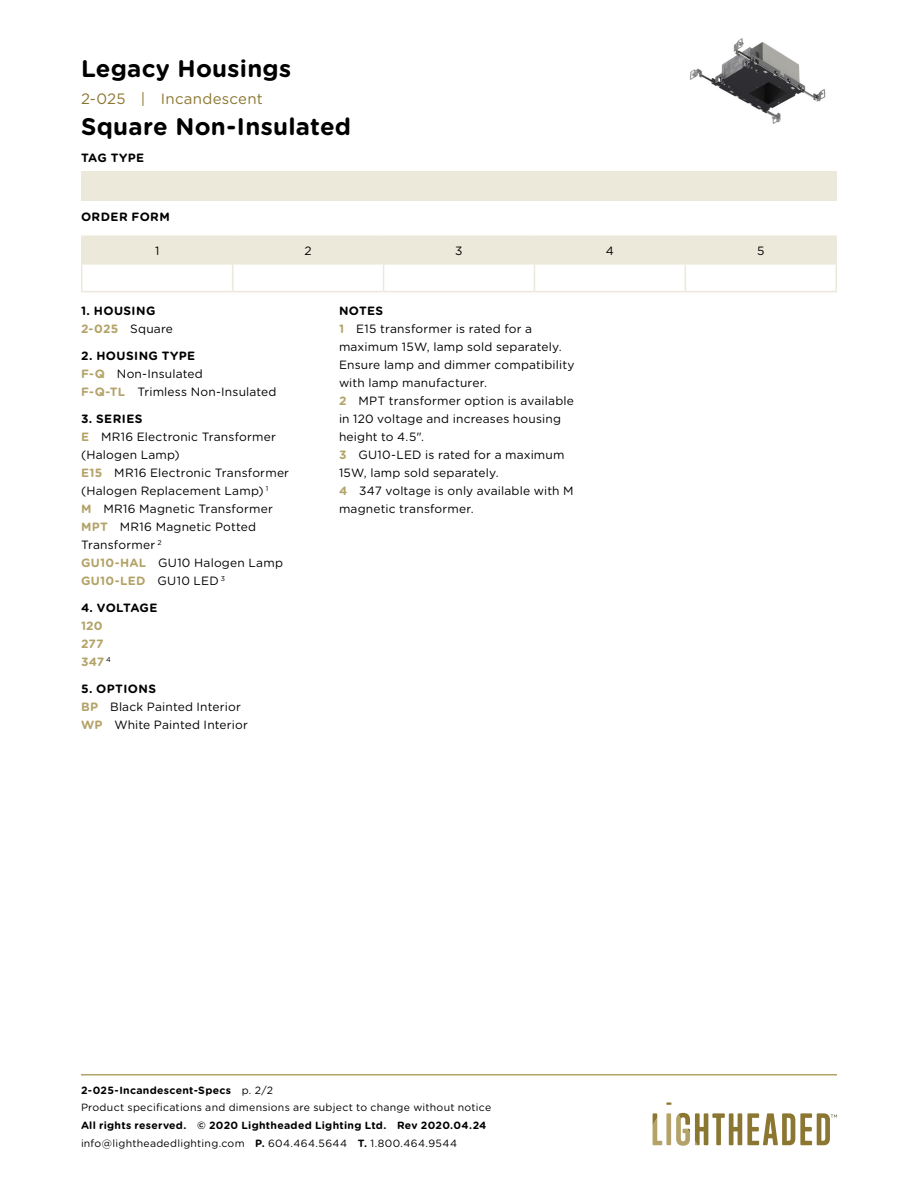
<style>
.page{position:relative;width:918px;height:1188px;background:#fff}
.page>*{position:absolute;margin:0;border:0;box-sizing:border-box;transform-origin:0 0}
.t1{font:700 24px "Gotham Rounded";letter-spacing:.01em;color:#000}
.t2{font:15px "Gotham Rounded";letter-spacing:.02em;color:#8c7732}
.t3{font:12px/18px "Gotham Rounded";letter-spacing:.015em;color:#000}
.t4{font:700 12px/18px "Gotham Rounded";letter-spacing:.035em;color:#000}
.t5{font:700 12px/18px "Gotham Rounded";letter-spacing:.015em;color:#b3a369}
.t6{font:700 12px "Gotham Rounded";letter-spacing:.005em;color:#000}
.t7{font:700 10.5px/18px "Gotham Rounded";letter-spacing:.025em;color:#000}
.t8{font:10.5px/18px "Gotham Rounded";letter-spacing:.025em;color:#000}
.s1{color:#b3a369}
.s2{font-weight:400}
.s3{font-weight:700}
.s4{font-weight:700;color:#b3a369}
</style>
<div class="page">
<hr style="left:81px;top:1074px;width:756px;height:2px;background:#b3a369">
<div style="left:666px;top:1113px;width:5px;height:32px;background:#b3a369"></div>
<svg style="left:653px;top:1113px;width:9px;height:32px"></svg>
<svg style="left:676px;top:1113px;width:161px;height:33px"></svg>
<svg style="left:666px;top:1102px;width:5px;height:3px"></svg>
<div style="left:81px;top:171px;width:756px;height:30px;background:#ece8da"></div>
<svg style="left:81px;top:236px;width:756px;height:55px"></svg>
<hr style="left:81px;top:291px;width:152px;height:1px;background:#ece8da">
<hr style="left:233px;top:291px;width:151px;height:1px;background:#ece8da">
<hr style="left:384px;top:291px;width:150px;height:1px;background:#ece8da">
<hr style="left:534px;top:291px;width:151px;height:1px;background:#ece8da">
<hr style="left:685px;top:291px;width:152px;height:1px;background:#ece8da">
<img style="left:689px;top:38px;width:137px;height:86px">
<h1 class="t1" style="left:81px;top:50px;width:212px">Legacy Housings</h1>
<p class="t2" style="left:81px;top:88px;width:183px">2-025 | Incandescent</p>
<h1 class="t1" style="left:81px;top:109px;width:272px">Square Non-Insulated</h1>
<p class="t4" style="left:81px;top:148px;width:65px">TAG TYPE</p>
<p class="t4" style="left:81px;top:207px;width:90px">ORDER FORM</p>
<p class="t3" style="left:155px;top:241px;width:6px">1</p>
<p class="t3" style="left:305px;top:241px;width:9px">2</p>
<p class="t3" style="left:455px;top:241px;width:9px">3</p>
<p class="t3" style="left:606px;top:241px;width:10px">4</p>
<p class="t3" style="left:757px;top:241px;width:9px">5</p>
<p class="t4" style="left:81px;top:301px;width:94px">1. HOUSING<br><span class="s1">2-025</span> <span class="s2">Square</span></p>
<p class="t3" style="left:81px;top:346px;width:197px"><span class="s3">2. HOUSING TYPE<br></span><span class="s4">F-Q</span> Non-Insulated<br><span class="s4">F-Q-TL</span> Trimless Non-Insulated</p>
<p class="t3" style="left:81px;top:409px;width:210px"><span class="s3">3. SERIES<br></span><span class="s4">E</span> MR16 Electronic Transformer (Halogen Lamp)<br><span class="s4">E15</span> MR16 Electronic Transformer (Halogen Replacement Lamp) <sup>1<br></sup><span class="s4">M</span> MR16 Magnetic Transformer<br><span class="s4">MPT</span> MR16 Magnetic Potted<br>Transformer <sup>2<br></sup><span class="s4">GU10-HAL</span> GU10 Halogen Lamp<br><span class="s4">GU10-LED</span> GU10 LED <sup>3</sup></p>
<p class="t6" style="left:81px;top:599px;width:78px">4. VOLTAGE</p>
<p class="t5" style="left:81px;top:616px;width:32px">120<br>277<br>347 <sup>4</sup></p>
<p class="t3" style="left:81px;top:679px;width:168px"><span class="s3">5. OPTIONS<br></span><span class="s4">BP</span> Black Painted Interior<br><span class="s4">WP</span> White Painted Interior</p>
<p class="t3" style="left:339px;top:301px;width:237px"><span class="s3">NOTES<br></span><span class="s4">1</span> E15 transformer is rated for a maximum 15W, lamp sold separately.<br>Ensure lamp and dimmer compatibility with lamp manufacturer.<br><span class="s4">2</span> MPT transformer option is available in 120 voltage and increases housing height to 4.5".<br><span class="s4">3</span> GU10-LED is rated for a maximum<br>15W, lamp sold separately.<br><span class="s4">4</span> 347 voltage is only available with M magnetic transformer.</p>
<p class="t8" style="left:81px;top:1080px;width:412px"><span class="s3">2-025-Incandescent-Specs</span> p. 2/2<br>Product specifications and dimensions are subject to change without notice</p>
<p class="t7" style="left:81px;top:1116px;width:407px">All rights reserved. © 2020 Lightheaded Lighting Ltd. Rev 2020.04.24 <span class="s2">info@lightheadedlighting.com</span> P. <span class="s2">604.464.5644</span> T. <span class="s2">1.800.464.9544</span></p>
</div>
